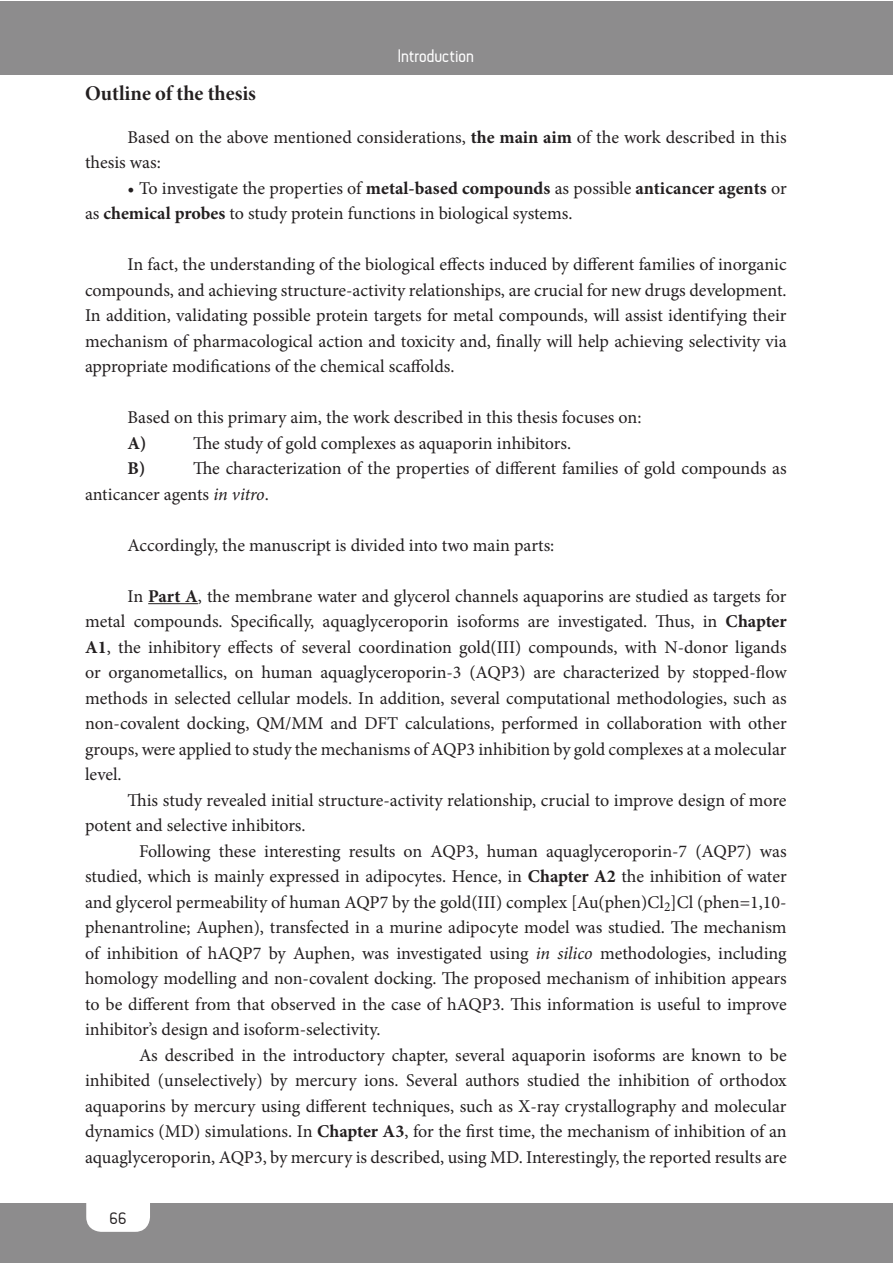
<style>
.page{position:relative;width:893px;height:1263px;background:#fff}
.page>*{position:absolute;margin:0;border:0;box-sizing:border-box;transform-origin:0 0}
.t1{font:21px "Minion Pro Bold Subh";color:#231f20}
.t2{font:18px/25.5px "Minion Pro";color:#231f20}
.t3{font:18px "Anson";color:#fff}
.t4{font:700 18px "Minion Pro";color:#231f20}
.t5{font:16.5px "Anson";color:#231f20}
.s1{font-weight:700}
.s2{font-style:italic}
</style>
<div class="page">
<div style="left:0;top:1px;width:892px;height:73px;background:#8d8c8d"></div>
<div style="left:0;top:1203px;width:892px;height:60px;background:#8d8c8d"></div>
<svg style="left:86px;top:1203px;width:64px;height:29px;background:#f8f8f8"></svg>
<hr style="left:148px;top:603px;width:50px;height:1px;background:#231f20">
<p class="t3" style="left:398px;top:46px;width:77px">Introduction</p>
<p class="t1" style="left:85px;top:79px;width:172px">Outline of the thesis</p>
<p class="t2" style="left:85px;top:124px;width:703px;text-indent:43px">Based on the above mentioned considerations, <span class="s1">the main aim</span> of the work described in this thesis was:</p>
<p class="t2" style="left:85px;top:175px;width:703px;text-indent:43px">• To investigate the properties of <span class="s1">metal-based compounds</span> as possible <span class="s1">anticancer agents</span> or as <span class="s1">chemical probes</span> to study protein functions in biological systems.</p>
<p class="t2" style="left:85px;top:252px;width:703px;text-align:justify;text-indent:43px">In fact, the understanding of the biological effects induced by different families of inorganic compounds, and achieving structure-activity relationships, are crucial for new drugs development.<br>In addition, validating possible protein targets for metal compounds, will assist identifying their mechanism of pharmacological action and toxicity and, finally will help achieving selectivity via appropriate modifications of the chemical scaffolds.</p>
<p class="t2" style="left:128px;top:405px;width:515px">Based on this primary aim, the work described in this thesis focuses on:</p>
<p class="t4" style="left:128px;top:430px;width:21px">A)</p>
<p class="t2" style="left:193px;top:430px;width:380px">The study of gold complexes as aquaporin inhibitors.</p>
<p class="t4" style="left:128px;top:456px;width:19px">B)</p>
<p class="t2" style="left:85px;top:456px;width:703px;text-indent:108px">The characterization of the properties of different families of gold compounds as anticancer agents <span class="s2">in vitro</span>.</p>
<p class="t2" style="left:128px;top:532px;width:428px">Accordingly, the manuscript is divided into two main parts:</p>
<p class="t2" style="left:85px;top:583px;width:703px;text-align:justify;text-indent:43px">In <span class="s1">Part A</span>, the membrane water and glycerol channels aquaporins are studied as targets for metal compounds. Specifically, aquaglyceroporin isoforms are investigated. Thus, in <span class="s1">Chapter A1</span>, the inhibitory effects of several coordination gold(III) compounds, with N-donor ligands or organometallics, on human aquaglyceroporin-3 (AQP3) are characterized by stopped-flow methods in selected cellular models. In addition, several computational methodologies, such as non-covalent docking, QM/MM and DFT calculations, performed in collaboration with other groups, were applied to study the mechanisms of AQP3 inhibition by gold complexes at a molecular level.</p>
<p class="t2" style="left:85px;top:787px;width:703px;text-indent:43px">This study revealed initial structure-activity relationship, crucial to improve design of more potent and selective inhibitors.</p>
<p class="t2" style="left:85px;top:838px;width:703px;text-align:justify;text-indent:54px">Following these interesting results on AQP3, human aquaglyceroporin-7 (AQP7) was studied, which is mainly expressed in adipocytes. Hence, in <span class="s1">Chapter A2</span> the inhibition of water and glycerol permeability of human AQP7 by the gold(III) complex [Au(phen)Cl<sub>2</sub>]Cl (phen=1,10- phenantroline; Auphen), transfected in a murine adipocyte model was studied. The mechanism of inhibition of hAQP7 by Auphen, was investigated using <span class="s2">in silico</span> methodologies, including homology modelling and non-covalent docking. The proposed mechanism of inhibition appears to be different from that observed in the case of hAQP3. This information is useful to improve inhibitor’s design and isoform-selectivity.</p>
<p class="t2" style="left:85px;top:1042px;width:703px;text-align:justify;text-indent:54px">As described in the introductory chapter, several aquaporin isoforms are known to be inhibited (unselectively) by mercury ions. Several authors studied the inhibition of orthodox aquaporins by mercury using different techniques, such as X-ray crystallography and molecular dynamics (MD) simulations. In <span class="s1">Chapter A3</span>, for the first time, the mechanism of inhibition of an aquaglyceroporin, AQP3, by mercury is described, using MD. Interestingly, the reported results are</p>
<p class="t5" style="left:110px;top:1209px;width:19px">66</p>
</div>
